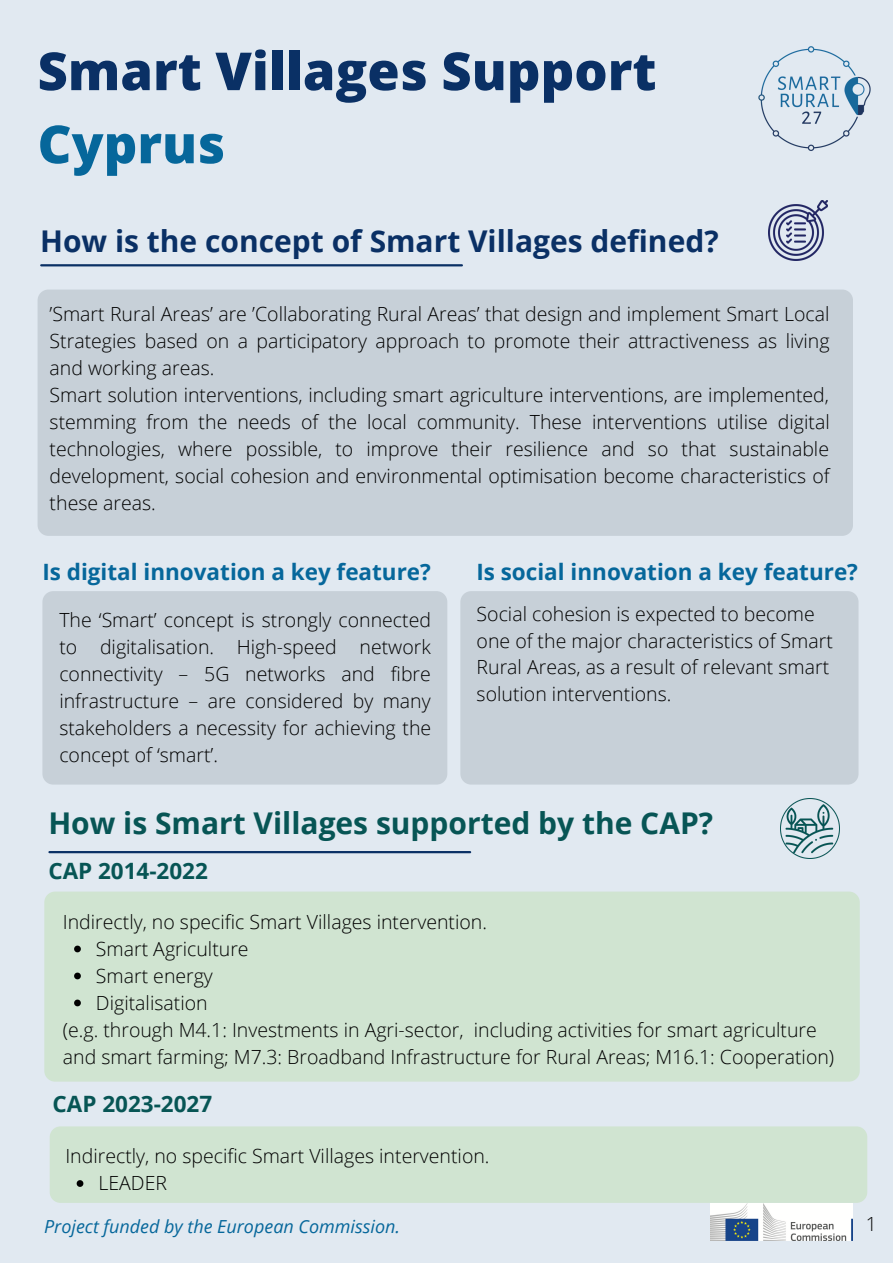
<style>
.page{position:relative;width:893px;height:1264px;background:#fff}
.page>*{position:absolute;margin:0;border:0;box-sizing:border-box;transform-origin:0 0}
.t1{font:800 52.5px "Open Sans";color:#0a3065}
.t2{font:800 52.5px "Open Sans";color:#06679b}
.t3{font:700 30px "Open Sans";color:#0a3065}
.t4{font:700 30px "Open Sans";color:#075555}
.t5{font:700 22.5px "Open Sans";color:#06679b}
.t6{font:700 22.5px "Open Sans";color:#075555}
.t7{font:300 19.5px/27px "Open Sans";color:#000}
.t8{font:italic 18px "Open Sans";color:#06679b}
</style>
<div class="page">
<div style="left:0;top:0;width:892px;height:1262px;background:#e1e9f1"></div>
<hr style="left:41px;top:264px;width:421px;height:2px;background:#0a3065">
<div style="left:38px;top:289px;width:814px;height:247px;background:#c7d0d8;border-radius:11px"></div>
<img style="left:758px;top:46px;width:113px;height:105px">
<div style="left:42px;top:591px;width:405px;height:193px;background:#c7d0d8;border-radius:11px"></div>
<div style="left:460px;top:591px;width:398px;height:193px;background:#c7d0d8;border-radius:11px"></div>
<hr style="left:49px;top:851px;width:421px;height:2px;background:#0a3065">
<div style="left:44px;top:891px;width:815px;height:190px;background:#d0e4d1;border-radius:11px"></div>
<img style="left:780px;top:798px;width:59px;height:60px">
<img style="left:710px;top:1203px;width:142px;height:37px">
<img style="left:768px;top:201px;width:59px;height:59px">
<svg style="left:74px;top:945px;width:7px;height:7px"></svg>
<svg style="left:74px;top:972px;width:7px;height:7px"></svg>
<svg style="left:74px;top:999px;width:7px;height:7px"></svg>
<div style="left:50px;top:1126px;width:817px;height:76px;background:#d0e4d1;border-radius:11px"></div>
<svg style="left:77px;top:1180px;width:6px;height:6px"></svg>
<h1 class="t1" style="left:38px;top:34px;width:620px">Smart Villages Support</h1>
<h1 class="t2" style="left:38px;top:107px;width:189px">Cyprus</h1>
<h2 class="t3" style="left:40px;top:220px;width:680px">How is the concept of Smart Villages defined?</h2>
<p class="t7" style="left:50px;top:300px;width:781px">’Smart Rural Areas’ are ’Collaborating Rural Areas’ that design and implement Smart Local Strategies based on a participatory approach to promote their attractiveness as living and working areas.<br>Smart solution interventions, including smart agriculture interventions, are implemented, stemming from the needs of the local community. These interventions utilise digital technologies, where possible, to improve their resilience and so that sustainable development, social cohesion and environmental optimisation become characteristics of these areas.</p>
<p class="t5" style="left:42px;top:556px;width:390px">Is digital innovation a key feature?</p>
<p class="t7" style="left:59px;top:606px;width:373px;text-align:justify">The ‘Smart’ concept is strongly connected to digitalisation. High-speed network connectivity – 5G networks and fibre infrastructure – are considered by many stakeholders a necessity for achieving the concept of ‘smart’.</p>
<p class="t5" style="left:476px;top:556px;width:383px">Is social innovation a key feature?</p>
<p class="t7" style="left:476px;top:599px;width:358px">Social cohesion is expected to become one of the major characteristics of Smart Rural Areas, as a result of relevant smart solution interventions.</p>
<h2 class="t4" style="left:48px;top:802px;width:666px">How is Smart Villages supported by the CAP?</h2>
<p class="t6" style="left:48px;top:854px;width:161px">CAP 2014-2022</p>
<p class="t7" style="left:63px;top:907px;width:425px">Indirectly, no specific Smart Villages intervention.</p>
<p class="t7" style="left:96px;top:934px;width:154px">Smart Agriculture<br>Smart energy<br>Digitalisation</p>
<p class="t7" style="left:63px;top:1015px;width:772px">(e.g. through M4.1: Investments in Agri-sector, including activities for smart agriculture and smart farming; M7.3: Broadband Infrastructure for Rural Areas; M16.1: Cooperation)</p>
<p class="t6" style="left:53px;top:1088px;width:161px">CAP 2023-2027</p>
<p class="t7" style="left:65px;top:1142px;width:425px">Indirectly, no specific Smart Villages intervention.</p>
<p class="t7" style="left:98px;top:1169px;width:70px">LEADER</p>
<p class="t8" style="left:44px;top:1213px;width:357px">Project funded by the European Commission.</p>
<p class="t7" style="left:865px;top:1209px;width:13px">1</p>
</div>
